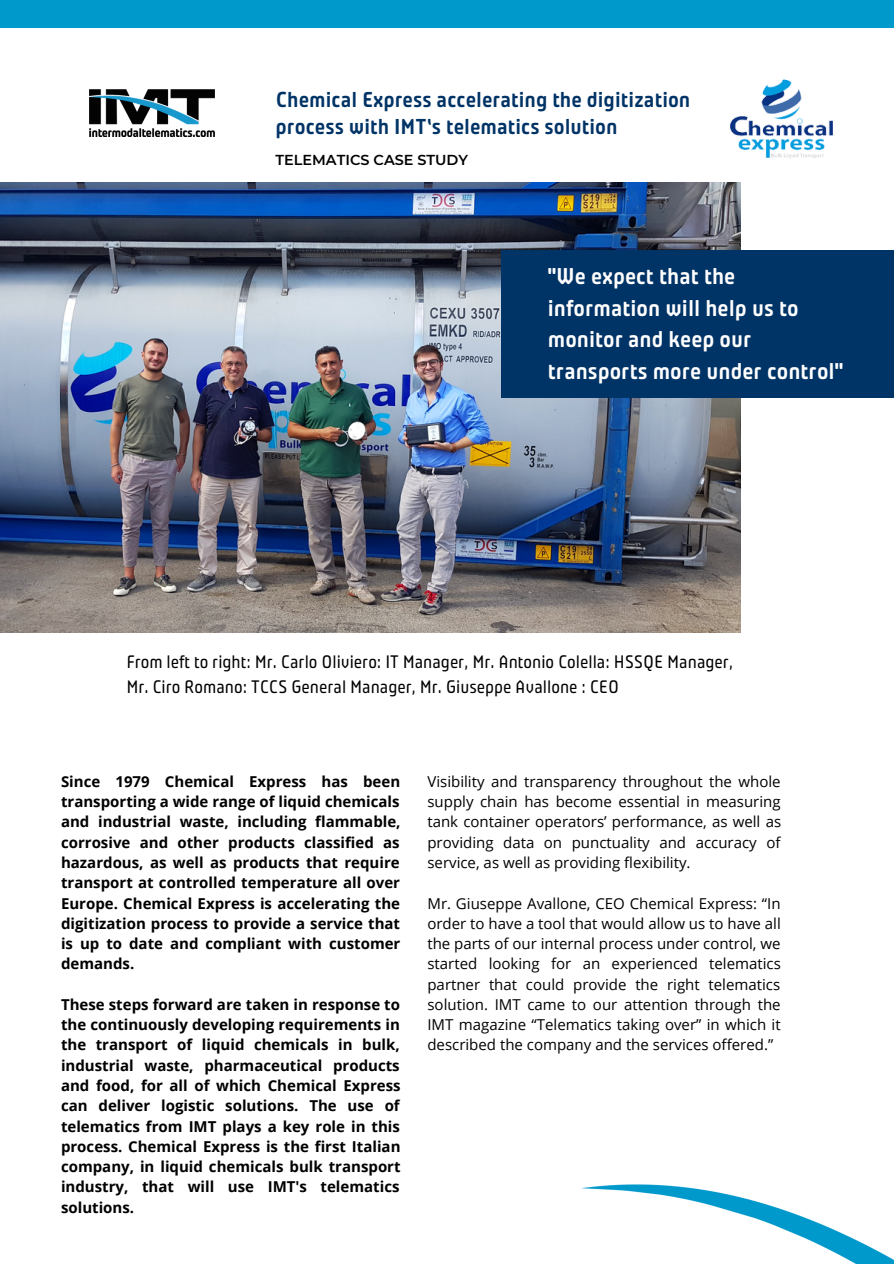
<style>
.page{position:relative;width:894px;height:1264px;background:#fff}
.page>*{position:absolute;margin:0;border:0;box-sizing:border-box;transform-origin:0 0}
.t1{font:700 22.8px/31.5px "Plau";color:#fff}
.t2{font:700 21.45px/27px "Plau";color:#036}
.t3{font:18px/24.8px "Plau W01";color:#000}
.t4{font:700 15px/20.2px "Open Sans";color:#000;text-align:justify}
.t5{font:15px/20.2px "Open Sans";color:#000;text-align:justify}
.t6{font:600 14.4px "Montserrat";color:#000}
</style>
<div class="page">
<img style="left:0;top:183px;width:740px;height:449px">
<div style="left:501px;top:250px;width:392px;height:147px;background:#036"></div>
<img style="left:581px;top:1184px;width:312px;height:79px">
<img style="left:89px;top:89px;width:125px;height:48px">
<img style="left:717px;top:79px;width:116px;height:104px">
<div style="left:0;top:0;width:893px;height:28px;background:#09c"></div>
<p class="t2" style="left:275px;top:86px;width:416px">Chemical Express accelerating the digitization process with IMT's telematics solution</p>
<p class="t6" style="left:275px;top:151px;width:194px">TELEMATICS CASE STUDY</p>
<p class="t1" style="left:547px;top:260px;width:297px">"We expect that the information will help us to monitor and keep our transports more under control"</p>
<p class="t3" style="left:126px;top:649px;width:608px">From left to right: Mr. Carlo Oliviero: IT Manager, Mr. Antonio Colella: HSSQE Manager,<br>Mr. Ciro Romano: TCCS General Manager, Mr. Giuseppe Avallone : CEO</p>
<p class="t4" style="left:61px;top:771px;width:341px">Since 1979 Chemical Express has been transporting a wide range of liquid chemicals and industrial waste, including flammable, corrosive and other products classified as hazardous, as well as products that require transport at controlled temperature all over Europe. Chemical Express is accelerating the digitization process to provide a service that is up to date and compliant with customer demands.</p>
<p class="t4" style="left:61px;top:993px;width:341px">These steps forward are taken in response to the continuously developing requirements in the transport of liquid chemicals in bulk, industrial waste, pharmaceutical products and food, for all of which Chemical Express can deliver logistic solutions. The use of telematics from IMT plays a key role in this process. Chemical Express is the first Italian company, in liquid chemicals bulk transport industry, that will use IMT's telematics solutions.</p>
<p class="t5" style="left:427px;top:771px;width:355px">Visibility and transparency throughout the whole supply chain has become essential in measuring tank container operators’ performance, as well as providing data on punctuality and accuracy of service, as well as providing flexibility.</p>
<p class="t5" style="left:427px;top:892px;width:355px">Mr. Giuseppe Avallone, CEO Chemical Express: “In order to have a tool that would allow us to have all the parts of our internal process under control, we started looking for an experienced telematics partner that could provide the right telematics solution. IMT came to our attention through the IMT magazine “Telematics taking over” in which it described the company and the services offered.”</p>
</div>
